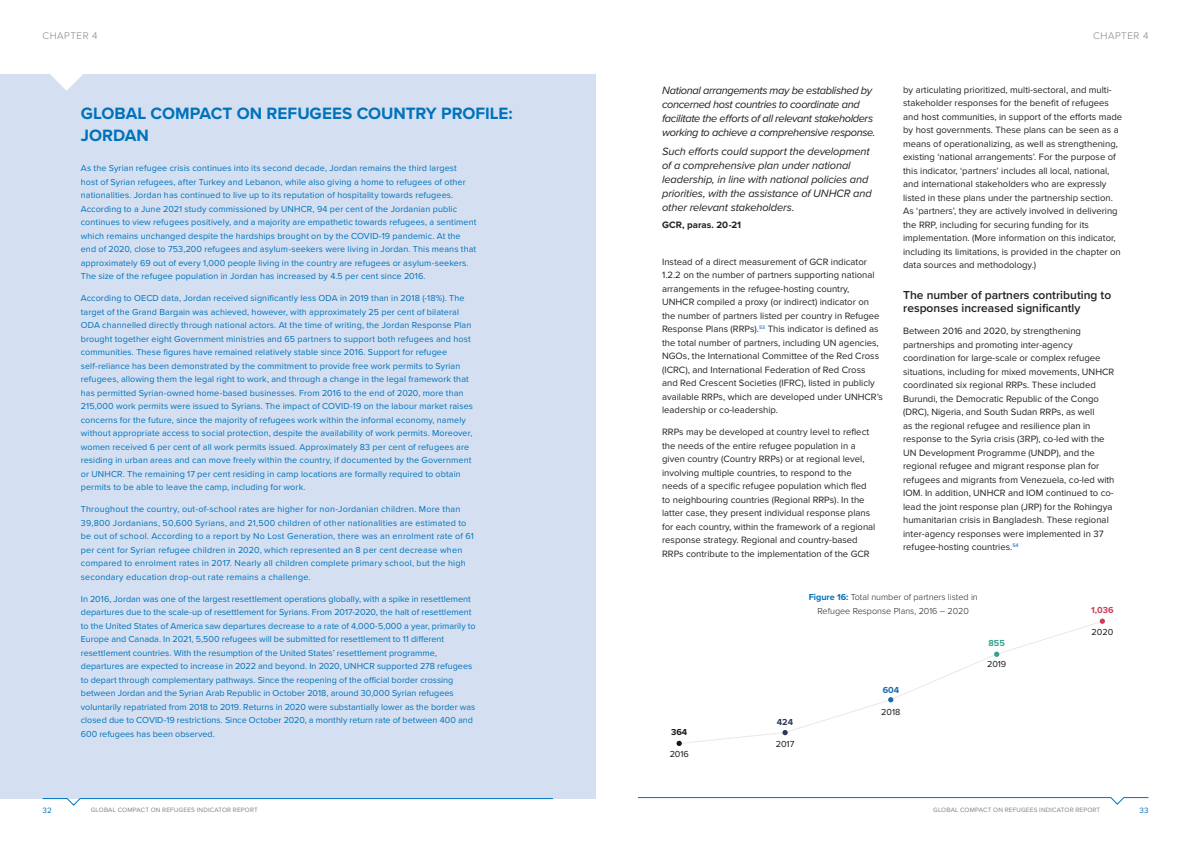
<style>
.page{position:relative;width:1191px;height:842px;background:#fff}
.page>*{position:absolute;margin:0;border:0;box-sizing:border-box;transform-origin:0 0}
._2021___Country_Prof{font:700 17px/22px "Proxima Nova";color:#0072bc}
._2021___h4_blackbold{font:600 12px/13.5px "Proxima Nova";color:#231f20}
.t1{font:italic 11px/14px "Proxima Nova";letter-spacing:-.015em;color:#231f20}
.t2{font:300 10px "Proxima Nova";letter-spacing:.05em;color:#808285}
.t3{font:700 9.6px "Proxima Nova";letter-spacing:.01em;color:#231f20}
._2021___normalText_w{font:9.5px/13.5px "Proxima Nova";color:#231f20}
.t4{font:9.1px "Proxima Nova";color:#171714}
.t5{font:700 9.1px "Proxima Nova";color:#c93f58}
.t6{font:700 9.1px "Proxima Nova";color:#171714}
.t7{font:700 9.1px "Proxima Nova";color:#2a375a}
.t8{font:700 9.1px "Proxima Nova";color:#1a69b0}
.t9{font:700 9.1px "Proxima Nova";color:#3aa091}
._2021___Counrty_prof{font:9px/13.5px "Proxima Nova";letter-spacing:.01em;color:#0072bc}
._2021___graph_captio{font:300 9px/13.5px "Proxima Nova";color:#231f20;text-align:center}
.t10{font:8px "Proxima Nova";color:#0072bc}
.t11{font:6.5px "Proxima Nova";letter-spacing:.03em;color:#808285}
.s1{font-weight:700;color:#0072bc}
</style>
<div class="page">
<div style="left:0;top:74px;width:595px;height:724px;background:#d4e0f1"></div>
<svg style="left:50px;top:74px;width:33px;height:17px"></svg>
<svg style="left:679px;top:622px;width:420px;height:122px"></svg>
<svg style="left:676px;top:741px;width:6px;height:5px"></svg>
<svg style="left:782px;top:730px;width:5px;height:5px"></svg>
<svg style="left:888px;top:697px;width:5px;height:5px"></svg>
<svg style="left:994px;top:652px;width:5px;height:5px"></svg>
<svg style="left:1099px;top:618px;width:6px;height:6px"></svg>
<svg style="left:638px;top:797px;width:511px;height:8px"></svg>
<svg style="left:42px;top:798px;width:511px;height:8px"></svg>
<p class="t2" style="left:43px;top:28px;width:57px">Chapter 4</p>
<p class="t2" style="left:1093px;top:28px;width:57px">Chapter 4</p>
<p class="_2021___Country_Prof" style="left:81px;top:102px;width:433px">GLOBAL COMPACT ON REFUGEES COUNTRY PROFILE:<br>JORDAN</p>
<p class="_2021___Counrty_prof" style="left:81px;top:161px;width:397px">As the Syrian refugee crisis continues into its second decade, Jordan remains the third largest host of Syrian refugees, after Turkey and Lebanon, while also giving a home to refugees of other nationalities. Jordan has continued to live up to its reputation of hospitality towards refugees.<br>According to a June 2021 study commissioned by UNHCR, 94 per cent of the Jordanian public continues to view refugees positively, and a majority are empathetic towards refugees, a sentiment which remains unchanged despite the hardships brought on by the COVID-19 pandemic. At the end of 2020, close to 753,200 refugees and asylum-seekers were living in Jordan. This means that approximately 69 out of every 1,000 people living in the country are refugees or asylum-seekers.<br>The size of the refugee population in Jordan has increased by 4.5 per cent since 2016.</p>
<p class="_2021___Counrty_prof" style="left:81px;top:291px;width:394px">According to OECD data, Jordan received significantly less ODA in 2019 than in 2018 (-18%). The target of the Grand Bargain was achieved, however, with approximately 25 per cent of bilateral ODA channelled directly through national actors. At the time of writing, the Jordan Response Plan brought together eight Government ministries and 65 partners to support both refugees and host communities. These figures have remained relatively stable since 2016. Support for refugee self-reliance has been demonstrated by the commitment to provide free work permits to Syrian refugees, allowing them the legal right to work, and through a change in the legal framework that has permitted Syrian-owned home-based businesses. From 2016 to the end of 2020, more than 215,000 work permits were issued to Syrians. The impact of COVID-19 on the labour market raises concerns for the future, since the majority of refugees work within the informal economy, namely without appropriate access to social protection, despite the availability of work permits. Moreover, women received 6 per cent of all work permits issued. Approximately 83 per cent of refugees are residing in urban areas and can move freely within the country, if documented by the Government or UNHCR. The remaining 17 per cent residing in camp locations are formally required to obtain permits to be able to leave the camp, including for work.</p>
<p class="_2021___Counrty_prof" style="left:81px;top:502px;width:394px">Throughout the country, out-of-school rates are higher for non-Jordanian children. More than 39,800 Jordanians, 50,600 Syrians, and 21,500 children of other nationalities are estimated to be out of school. According to a report by No Lost Generation, there was an enrolment rate of 61 per cent for Syrian refugee children in 2020, which represented an 8 per cent decrease when compared to enrolment rates in 2017. Nearly all children complete primary school, but the high secondary education drop-out rate remains a challenge.</p>
<p class="_2021___Counrty_prof" style="left:81px;top:592px;width:396px">In 2016, Jordan was one of the largest resettlement operations globally, with a spike in resettlement departures due to the scale-up of resettlement for Syrians. From 2017-2020, the halt of resettlement to the United States of America saw departures decrease to a rate of 4,000-5,000 a year, primarily to Europe and Canada. In 2021, 5,500 refugees will be submitted for resettlement to 11 different resettlement countries. With the resumption of the United States’ resettlement programme, departures are expected to increase in 2022 and beyond. In 2020, UNHCR supported 278 refugees to depart through complementary pathways. Since the reopening of the official border crossing between Jordan and the Syrian Arab Republic in October 2018, around 30,000 Syrian refugees voluntarily repatriated from 2018 to 2019. Returns in 2020 were substantially lower as the border was closed due to COVID-19 restrictions. Since October 2020, a monthly return rate of between 400 and 600 refugees has been observed.</p>
<p class="t1" style="left:662px;top:83px;width:215px">National arrangements may be established by concerned host countries to coordinate and facilitate the efforts of all relevant stakeholders working to achieve a comprehensive response.</p>
<p class="t1" style="left:662px;top:144px;width:211px">Such efforts could support the development of a comprehensive plan under national leadership, in line with national policies and priorities, with the assistance of UNHCR and other relevant stakeholders.</p>
<p class="t3" style="left:662px;top:218px;width:81px">GCR, paras. 20-21</p>
<p class="_2021___normalText_w" style="left:662px;top:254px;width:222px">Instead of a direct measurement of GCR indicator 1.2.2 on the number of partners supporting national arrangements in the refugee-hosting country, UNHCR compiled a proxy (or indirect) indicator on the number of partners listed per country in Refugee Response Plans (RRPs).<sup>53</sup> This indicator is defined as the total number of partners, including UN agencies, NGOs, the International Committee of the Red Cross (ICRC), and International Federation of Red Cross and Red Crescent Societies (IFRC), listed in publicly available RRPs, which are developed under UNHCR’s leadership or co-leadership.</p>
<p class="_2021___normalText_w" style="left:662px;top:425px;width:215px">RRPs may be developed at country level to reflect the needs of the entire refugee population in a given country (Country RRPs) or at regional level, involving multiple countries, to respond to the needs of a specific refugee population which fled to neighbouring countries (Regional RRPs). In the latter case, they present individual response plans for each country, within the framework of a regional response strategy. Regional and country-based RRPs contribute to the implementation of the GCR</p>
<p class="_2021___normalText_w" style="left:903px;top:82px;width:220px">by articulating prioritized, multi-sectoral, and multi&shy;stakeholder responses for the benefit of refugees and host communities, in support of the efforts made by host governments. These plans can be seen as a means of operationalizing, as well as strengthening, existing ‘national arrangements’. For the purpose of this indicator, ‘partners’ includes all local, national, and international stakeholders who are expressly listed in these plans under the partnership section.<br>As ‘partners’, they are actively involved in delivering the RRP, including for securing funding for its implementation. (More information on this indicator, including its limitations, is provided in the chapter on data sources and methodology.)</p>
<p class="_2021___h4_blackbold" style="left:903px;top:287px;width:210px">The number of partners contributing to responses increased significantly</p>
<p class="_2021___normalText_w" style="left:903px;top:324px;width:213px">Between 2016 and 2020, by strengthening partnerships and promoting inter-agency coordination for large-scale or complex refugee situations, including for mixed movements, UNHCR coordinated six regional RRPs. These included Burundi, the Democratic Republic of the Congo (DRC), Nigeria, and South Sudan RRPs, as well<br>as the regional refugee and resilience plan in response to the Syria crisis (3RP), co-led with the UN Development Programme (UNDP), and the regional refugee and migrant response plan for refugees and migrants from Venezuela, co-led with IOM. In addition, UNHCR and IOM continued to co&shy;lead the joint response plan (JRP) for the Rohingya humanitarian crisis in Bangladesh. These regional inter-agency responses were implemented in 37 refugee-hosting countries.<sup>54</sup></p>
<p class="t6" style="left:671px;top:725px;width:18px">364</p>
<p class="t4" style="left:669px;top:747px;width:21px">2016</p>
<p class="t7" style="left:777px;top:715px;width:18px">424</p>
<p class="t4" style="left:775px;top:737px;width:20px">2017</p>
<p class="_2021___graph_captio" style="left:808px;top:590px;width:171px"><span class="s1">Figure 16:</span> Total number of partners listed in<br>Refugee Response Plans, 2016 – 2020</p>
<p class="t8" style="left:882px;top:683px;width:18px">604</p>
<p class="t4" style="left:881px;top:705px;width:21px">2018</p>
<p class="t9" style="left:988px;top:636px;width:18px">855</p>
<p class="t4" style="left:987px;top:658px;width:21px">2019</p>
<p class="t5" style="left:1091px;top:603px;width:24px">1,036</p>
<p class="t4" style="left:1091px;top:625px;width:23px">2020</p>
<p class="t10" style="left:43px;top:804px;width:11px">32</p>
<p class="t10" style="left:1139px;top:804px;width:11px">33</p>
<p class="t11" style="left:91px;top:805px;width:169px">GLOBAL COMPACT ON REFUGEES INDICATOR REPORT</p>
<p class="t11" style="left:933px;top:805px;width:169px">GLOBAL COMPACT ON REFUGEES INDICATOR REPORT</p>
</div>
